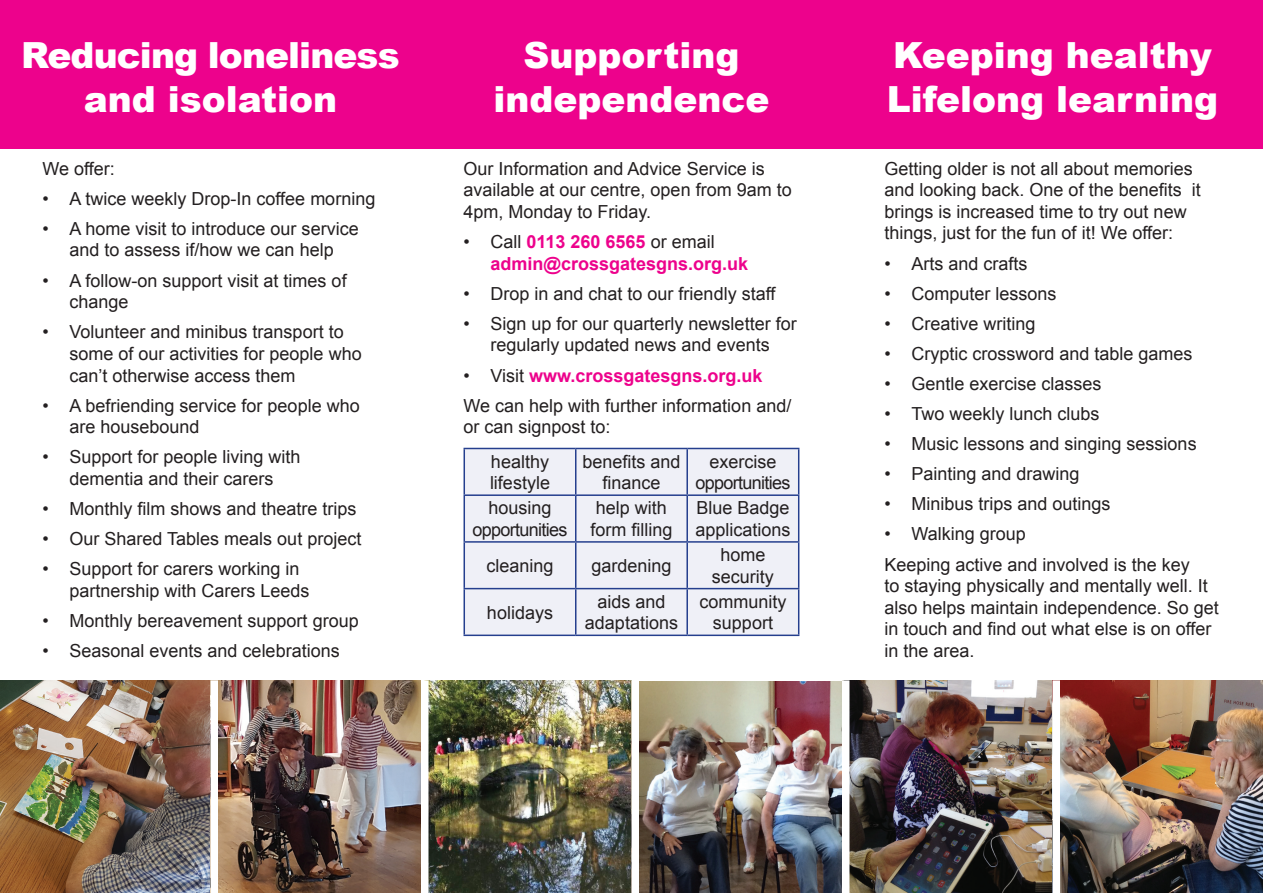
<style>
.page{position:relative;width:1263px;height:893px;background:#fff}
.page>*{position:absolute;margin:0;border:0;box-sizing:border-box;transform-origin:0 0}
.t1{font:900 36px/43.2px "Arial";color:#fff;text-align:center}
.t2{font:900 36px/43.2px "Arial";letter-spacing:-.025em;color:#fff;text-align:center}
.t3{font:18px/21.6px "Arial";color:#231f20}
.t4{font:700 18px/21.6px "Arial";color:#ed028c}
.t5{font:18px/21.6px "Arial";letter-spacing:-.035em;color:#231f20;text-align:center}
.s1{font-weight:400;color:#231f20}
.s2{font-weight:700;color:#ed028c}
</style>
<div class="page">
<div style="left:465px;top:449px;width:333px;height:186px;background:#eff0f7"></div>
<hr style="left:463px;top:448px;width:113px;height:1px;background:#253f8e">
<hr style="left:576px;top:448px;width:111px;height:1px;background:#253f8e">
<hr style="left:575px;top:449px;width:1px;height:45px;background:#253f8e">
<hr style="left:687px;top:448px;width:112px;height:1px;background:#253f8e">
<hr style="left:686px;top:449px;width:2px;height:45px;background:#253f8e">
<hr style="left:463px;top:494px;width:113px;height:2px;background:#253f8e">
<hr style="left:576px;top:494px;width:111px;height:2px;background:#253f8e">
<hr style="left:575px;top:496px;width:1px;height:45px;background:#253f8e">
<hr style="left:687px;top:494px;width:112px;height:2px;background:#253f8e">
<hr style="left:686px;top:496px;width:2px;height:45px;background:#253f8e">
<hr style="left:575px;top:543px;width:1px;height:45px;background:#253f8e">
<hr style="left:686px;top:543px;width:2px;height:45px;background:#253f8e">
<hr style="left:463px;top:588px;width:113px;height:1px;background:#253f8e">
<hr style="left:576px;top:588px;width:111px;height:1px;background:#253f8e">
<hr style="left:575px;top:589px;width:1px;height:46px;background:#253f8e">
<hr style="left:687px;top:588px;width:112px;height:1px;background:#253f8e">
<hr style="left:686px;top:589px;width:2px;height:46px;background:#253f8e">
<hr style="left:463px;top:449px;width:2px;height:45px;background:#253f8e">
<hr style="left:798px;top:449px;width:1px;height:45px;background:#253f8e">
<hr style="left:463px;top:496px;width:2px;height:45px;background:#253f8e">
<hr style="left:798px;top:496px;width:1px;height:45px;background:#253f8e">
<hr style="left:463px;top:541px;width:113px;height:2px;background:#253f8e">
<hr style="left:463px;top:543px;width:2px;height:45px;background:#253f8e">
<hr style="left:576px;top:541px;width:111px;height:2px;background:#253f8e">
<hr style="left:687px;top:541px;width:112px;height:2px;background:#253f8e">
<hr style="left:798px;top:543px;width:1px;height:45px;background:#253f8e">
<hr style="left:463px;top:589px;width:2px;height:46px;background:#253f8e">
<hr style="left:798px;top:589px;width:1px;height:46px;background:#253f8e">
<hr style="left:463px;top:635px;width:113px;height:1px;background:#253f8e">
<hr style="left:576px;top:635px;width:111px;height:1px;background:#253f8e">
<hr style="left:687px;top:635px;width:112px;height:1px;background:#253f8e">
<div style="left:0;top:0;width:1263px;height:149px;background:#ed028c"></div>
<img style="left:0;top:680px;width:421px;height:213px">
<img style="left:428px;top:680px;width:835px;height:213px">
<div style="left:210px;top:680px;width:8px;height:213px;background:#fff"></div>
<div style="left:631px;top:680px;width:8px;height:213px;background:#fff"></div>
<div style="left:842px;top:680px;width:7px;height:213px;background:#fff"></div>
<div style="left:1052px;top:680px;width:8px;height:213px;background:#fff"></div>
<h1 class="t2" style="left:21px;top:33px;width:380px">Reducing loneliness and isolation</h1>
<h1 class="t1" style="left:493px;top:33px;width:278px">Supporting independence</h1>
<h1 class="t1" style="left:887px;top:33px;width:333px;text-align:left">Keeping healthy<br>Lifelong learning</h1>
<p class="t3" style="left:43px;top:158px;width:74px">We offer:</p>
<p class="t3" style="left:43px;top:188px;width:334px">• A twice weekly Drop-In coffee morning</p>
<p class="t3" style="left:43px;top:218px;width:318px;text-align:center">• A home visit to introduce our service and to assess if/how we can help</p>
<p class="t3" style="left:70px;top:270px;width:279px;text-indent:-27px">• A follow-on support visit at times of change</p>
<p class="t3" style="left:70px;top:321px;width:294px;text-indent:-27px">• Volunteer and minibus transport to some of our activities for people who can’t otherwise access them</p>
<p class="t3" style="left:70px;top:395px;width:292px;text-indent:-27px">• A befriending service for people who are housebound</p>
<p class="t3" style="left:43px;top:446px;width:260px;text-align:center">• Support for people living with dementia and their carers</p>
<p class="t3" style="left:43px;top:498px;width:316px">• Monthly film shows and theatre trips</p>
<p class="t3" style="left:43px;top:528px;width:320px">• Our Shared Tables meals out project</p>
<p class="t3" style="left:70px;top:558px;width:242px;text-indent:-27px">• Support for carers working in partnership with Carers Leeds</p>
<p class="t3" style="left:43px;top:610px;width:318px">• Monthly bereavement support group</p>
<p class="t3" style="left:43px;top:640px;width:299px">• Seasonal events and celebrations</p>
<p class="t3" style="left:463px;top:158px;width:330px">Our Information and Advice Service is available at our centre, open from 9am to<br>4pm, Monday to Friday.</p>
<p class="t4" style="left:490px;top:231px;width:259px;text-indent:-27px"><span class="s1">• Call</span> 0113 260 6565 <span class="s1">or email </span>admin@crossgatesgns.org.uk</p>
<p class="t3" style="left:463px;top:283px;width:313px">• Drop in and chat to our friendly staff</p>
<p class="t3" style="left:463px;top:313px;width:335px;text-align:center">• Sign up for our quarterly newsletter for regularly updated news and events</p>
<p class="t3" style="left:463px;top:360px;width:329px;line-height:30.2px">• Visit <span class="s2">www.crossgatesgns.org.uk<br></span>We can help with further information and/</p>
<p class="t3" style="left:491px;top:410px;width:121px;line-height:34.3px;text-indent:-27px">or can signpost to: healthy</p>
<p class="t3" style="left:490px;top:472px;width:62px">lifestyle</p>
<p class="t3" style="left:582px;top:451px;width:100px;text-align:center">benefits and finance</p>
<p class="t5" style="left:695px;top:451px;width:97px">exercise opportunities</p>
<p class="t5" style="left:472px;top:497px;width:97px">housing opportunities</p>
<p class="t3" style="left:590px;top:497px;width:84px;text-align:center">help with form filling</p>
<p class="t3" style="left:695px;top:497px;width:97px">Blue Badge applications</p>
<p class="t3" style="left:486px;top:555px;width:69px">cleaning</p>
<p class="t3" style="left:591px;top:555px;width:82px">gardening</p>
<p class="t3" style="left:712px;top:544px;width:64px;text-align:center">home security</p>
<p class="t3" style="left:487px;top:602px;width:68px">holidays</p>
<p class="t3" style="left:585px;top:591px;width:95px;text-align:center">aids and adaptations</p>
<p class="t3" style="left:699px;top:591px;width:89px;text-align:center">community support</p>
<p class="t3" style="left:884px;top:158px;width:318px">Getting older is not all about memories and looking back. One of the benefits it brings is increased time to try out new things, just for the fun of it! We offer:</p>
<p class="t3" style="left:884px;top:253px;width:145px">• Arts and crafts</p>
<p class="t3" style="left:884px;top:283px;width:174px">• Computer lessons</p>
<p class="t3" style="left:884px;top:313px;width:153px">• Creative writing</p>
<p class="t3" style="left:884px;top:343px;width:310px">• Cryptic crossword and table games</p>
<p class="t3" style="left:884px;top:373px;width:219px">• Gentle exercise classes</p>
<p class="t3" style="left:884px;top:403px;width:217px">• Two weekly lunch clubs</p>
<p class="t3" style="left:884px;top:433px;width:314px">• Music lessons and singing sessions</p>
<p class="t3" style="left:884px;top:463px;width:197px">• Painting and drawing</p>
<p class="t3" style="left:884px;top:493px;width:228px">• Minibus trips and outings</p>
<p class="t3" style="left:884px;top:519px;width:307px;line-height:30.2px">• Walking group<br>Keeping active and involved is the key</p>
<p class="t3" style="left:884px;top:575px;width:336px">to staying physically and mentally well. It also helps maintain independence. So get in touch and find out what else is on offer in the area.</p>
</div>
